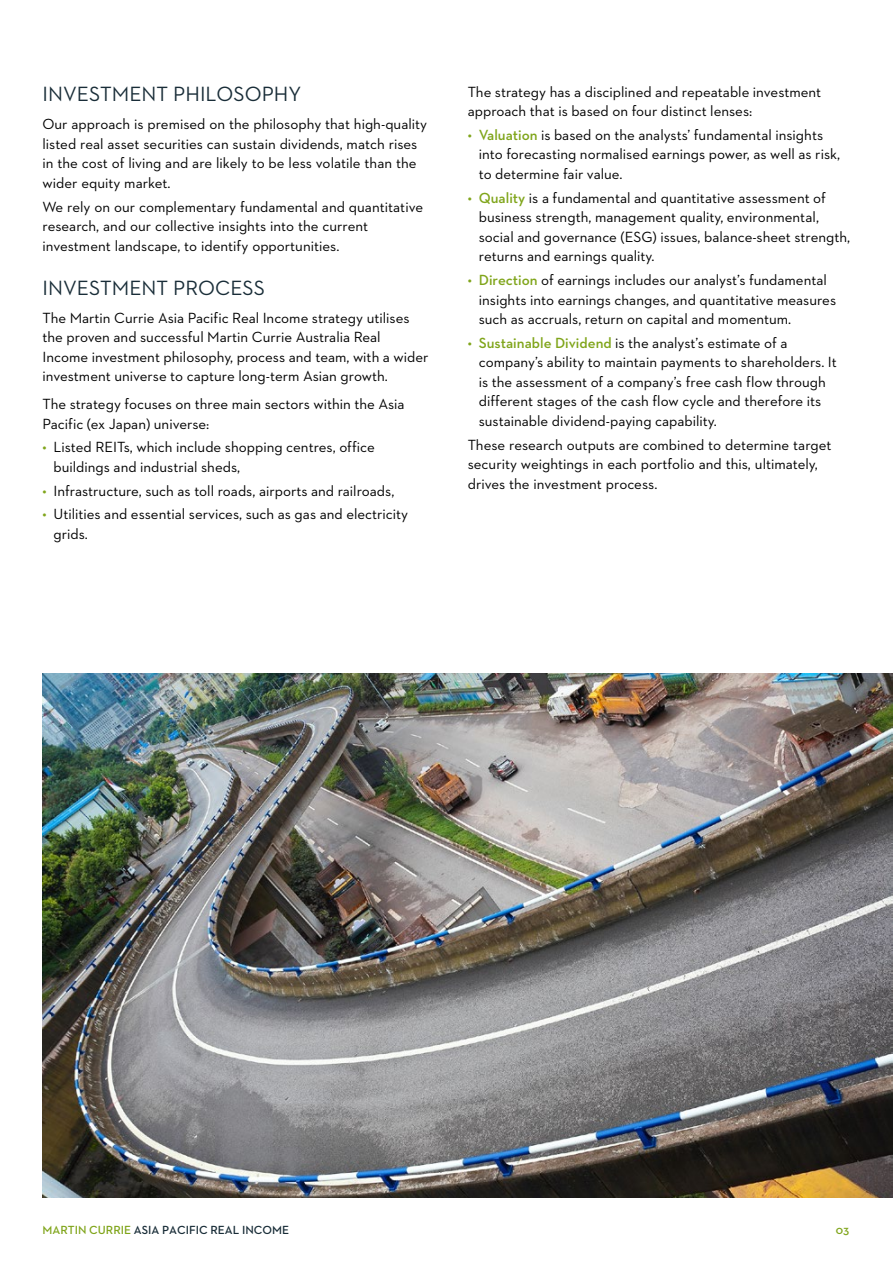
<style>
.page{position:relative;width:893px;height:1263px;background:#fff}
.page>*{position:absolute;margin:0;border:0;box-sizing:border-box;transform-origin:0 0}
.t1{font:21px "Neutraface 2 Text";color:#192d38}
.t2{font:15px/19.5px "Neutraface 2 Text";color:#000}
.t3{font:600 12px "Neutraface 2 Text";color:#192d38}
.t4{font:600 12px "Neutraface 2 Text";color:#80a51b}
.s1{font-weight:600;color:#80a51b}
.s2{color:#80a51b}
</style>
<div class="page">
<img style="left:43px;top:673px;width:850px;height:525px">
<h1 class="t1" style="left:43px;top:81px;width:260px">INVESTMENT PHILOSOPHY</h1>
<p class="t2" style="left:43px;top:114px;width:386px">Our approach is premised on the philosophy that high-quality listed real asset securities can sustain dividends, match rises in the cost of living and are likely to be less volatile than the wider equity market.</p>
<p class="t2" style="left:43px;top:197px;width:382px">We rely on our complementary fundamental and quantitative research, and our collective insights into the current investment landscape, to identify opportunities.</p>
<h1 class="t1" style="left:43px;top:274px;width:224px">INVESTMENT PROCESS</h1>
<p class="t2" style="left:43px;top:308px;width:387px">The Martin Currie Asia Pacific Real Income strategy utilises the proven and successful Martin Currie Australia Real Income investment philosophy, process and team, with a wider investment universe to capture long-term Asian growth.</p>
<p class="t2" style="left:43px;top:394px;width:364px">The strategy focuses on three main sectors within the Asia<br>Pacific (ex Japan) universe:</p>
<p class="t2" style="left:54px;top:437px;width:323px;text-indent:-11px"><span class="s1">•</span> Listed REITs, which include shopping centres, office buildings and industrial sheds,</p>
<p class="t2" style="left:43px;top:481px;width:353px"><span class="s1">•</span> Infrastructure, such as toll roads, airports and railroads,</p>
<p class="t2" style="left:54px;top:504px;width:356px;text-indent:-11px"><span class="s1">•</span> Utilities and essential services, such as gas and electricity grids.</p>
<p class="t2" style="left:468px;top:82px;width:355px">The strategy has a disciplined and repeatable investment approach that is based on four distinct lenses:</p>
<p class="t2" style="left:479px;top:125px;width:363px;text-indent:-11px"><span class="s1">• Valuation</span> is based on the analysts’ fundamental insights into forecasting normalised earnings power, as well as risk, to determine fair value.</p>
<p class="t2" style="left:479px;top:188px;width:373px;text-indent:-11px"><span class="s1">• Quality</span> is a fundamental and quantitative assessment of business strength, management quality, environmental, social and governance (ESG) issues, balance-sheet strength, returns and earnings quality.</p>
<p class="t2" style="left:479px;top:270px;width:359px;text-indent:-11px"><span class="s1">• Direction</span> of earnings includes our analyst’s fundamental insights into earnings changes, and quantitative measures such as accruals, return on capital and momentum.</p>
<p class="t2" style="left:479px;top:333px;width:360px;text-indent:-11px"><span class="s1">• Sustainable Dividend</span> is the analyst’s estimate of a company’s ability to maintain payments to shareholders. It is the assessment of a company’s free cash flow through different stages of the cash flow cycle and therefore its sustainable dividend-paying capability.</p>
<p class="t2" style="left:468px;top:434px;width:365px">These research outputs are combined to determine target security weightings in each portfolio and this, ultimately, drives the investment process.</p>
<p class="t3" style="left:43px;top:1222px;width:248px"><span class="s2">MARTIN CURRIE</span> ASIA PACIFIC REAL INCOME</p>
<p class="t4" style="left:836px;top:1222px;width:15px">03</p>
</div>
